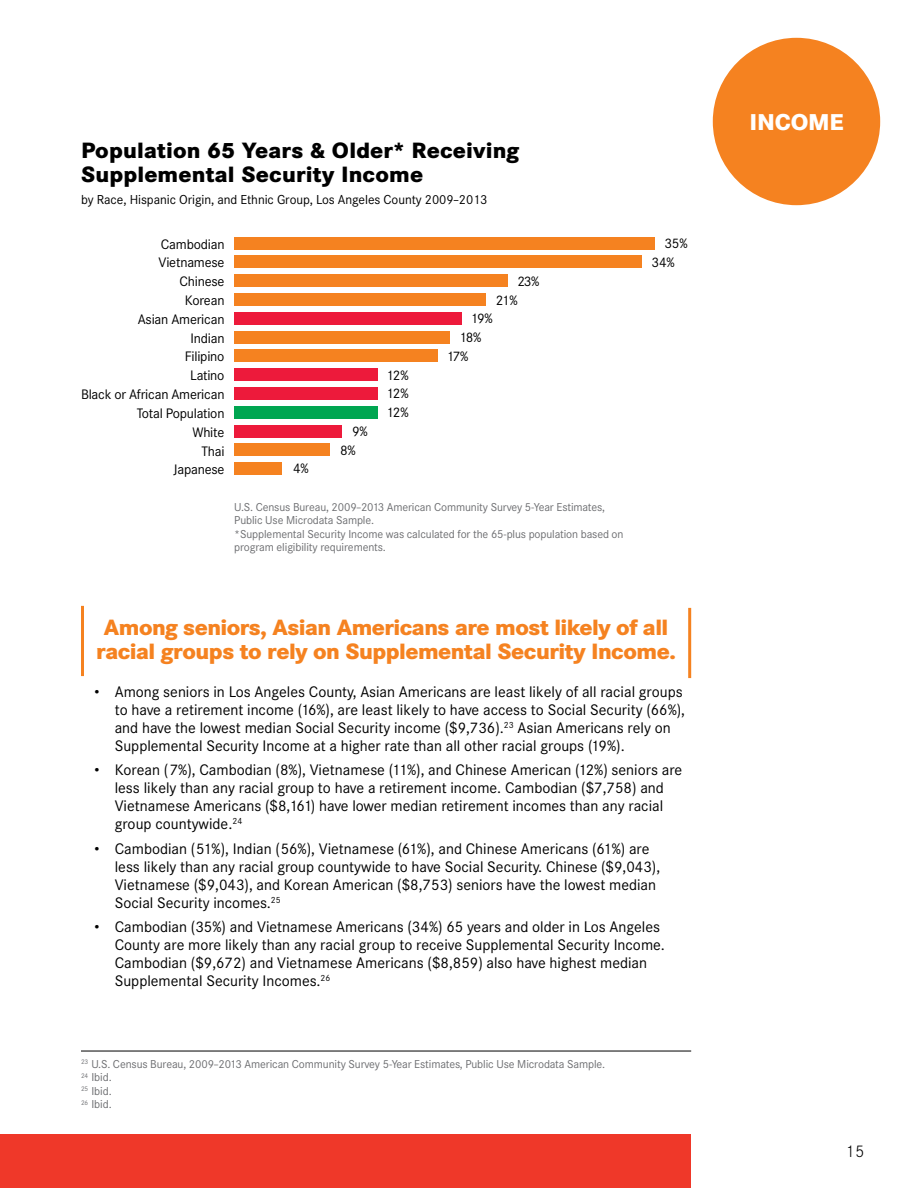
<style>
.page{position:relative;width:918px;height:1188px;background:#fff}
.page>*{position:absolute;margin:0;border:0;box-sizing:border-box;transform-origin:0 0}
.t1{font:800 22.5px "Corporate S";letter-spacing:-.01em;color:#fff}
.t2{font:800 21.75px/24px "Corporate S";letter-spacing:-.02em;color:#f58220;text-align:center}
.t3{font:800 21.75px/24px "Corporate S";letter-spacing:.01em;color:#000}
.t4{font:300 16.5px "Corporate S";color:#000}
.t5{font:15px/18px "Corporate S";color:#000}
.t6{font:13.5px/18.8px "Corporate S";letter-spacing:-.015em;color:#000}
.t7{font:12.75px "Corporate S";letter-spacing:-.005em;color:#000}
.t8{font:11.25px/13.5px "Corporate S";letter-spacing:-.01em;color:#6d6e71}
</style>
<div class="page">
<div style="left:0;top:1134px;width:691px;height:54px;background:#ef3829"></div>
<div style="left:234px;top:237px;width:421px;height:13px;background:#f58220"></div>
<div style="left:234px;top:255px;width:408px;height:13px;background:#f58220"></div>
<div style="left:234px;top:274px;width:274px;height:13px;background:#f58220"></div>
<div style="left:234px;top:293px;width:252px;height:13px;background:#f58220"></div>
<div style="left:234px;top:312px;width:228px;height:13px;background:#ed1a3b"></div>
<div style="left:234px;top:331px;width:216px;height:13px;background:#f58220"></div>
<div style="left:234px;top:349px;width:204px;height:13px;background:#f58220"></div>
<div style="left:234px;top:368px;width:144px;height:13px;background:#ed1a3b"></div>
<div style="left:234px;top:387px;width:144px;height:13px;background:#ed1a3b"></div>
<div style="left:234px;top:406px;width:144px;height:13px;background:#00a651"></div>
<div style="left:234px;top:425px;width:108px;height:12px;background:#ed1a3b"></div>
<div style="left:234px;top:443px;width:96px;height:13px;background:#f58220"></div>
<div style="left:234px;top:462px;width:48px;height:13px;background:#f58220"></div>
<div style="left:713px;top:38px;width:167px;height:167px;background:#f58220;border-radius:50%"></div>
<hr style="left:81px;top:1051px;width:610px;height:1px;background:#000">
<hr style="left:81px;top:606px;width:3px;height:70px;background:#f58220">
<hr style="left:688px;top:608px;width:3px;height:70px;background:#f58220">
<h2 class="t3" style="left:81px;top:138px;width:440px">Population 65 Years &amp; Older* Receiving<br>Supplemental Security Income</h2>
<p class="t7" style="left:81px;top:192px;width:408px">by Race, Hispanic Origin, and Ethnic Group, Los Angeles County 2009–2013</p>
<p class="t6" style="left:81px;top:235px;width:145px;text-align:right">Cambodian<br>Vietnamese<br>Chinese<br>Korean<br>Asian American<br>Indian<br>Filipino<br>Latino<br>Black or African American<br>Total Population<br>White<br>Thai<br>Japanese</p>
<p class="t6" style="left:652px;top:235px;width:37px;text-indent:13px">35%<br>34%</p>
<p class="t6" style="left:496px;top:272px;width:45px;text-indent:22px">23%<br>21%</p>
<p class="t6" style="left:470px;top:310px;width:24px">19%</p>
<p class="t6" style="left:459px;top:328px;width:24px">18%</p>
<p class="t6" style="left:446px;top:347px;width:24px">17%</p>
<p class="t6" style="left:386px;top:366px;width:24px;text-align:justify">12% 12% 12%</p>
<p class="t6" style="left:340px;top:422px;width:29px;text-indent:12px">9%<br>8%</p>
<p class="t6" style="left:293px;top:460px;width:17px">4%</p>
<p class="t8" style="left:234px;top:500px;width:391px">U.S. Census Bureau, 2009–2013 American Community Survey 5-Year Estimates, Public Use Microdata Sample.<br>*Supplemental Security Income was calculated for the 65-plus population based on program eligibility requirements.</p>
<h2 class="t2" style="left:96px;top:615px;width:581px">Among seniors, Asian Americans are most likely of all racial groups to rely on Supplemental Security Income.</h2>
<p class="t5" style="left:115px;top:683px;width:572px;text-indent:-20px">• Among seniors in Los Angeles County, Asian Americans are least likely of all racial groups to have a retirement income (16%), are least likely to have access to Social Security (66%), and have the lowest median Social Security income ($9,736).<sup>23</sup> Asian Americans rely on Supplemental Security Income at a higher rate than all other racial groups (19%).</p>
<p class="t5" style="left:115px;top:761px;width:569px;text-indent:-20px">• Korean (7%), Cambodian (8%), Vietnamese (11%), and Chinese American (12%) seniors are less likely than any racial group to have a retirement income. Cambodian ($7,758) and Vietnamese Americans ($8,161) have lower median retirement incomes than any racial group countywide.<sup>24</sup></p>
<p class="t5" style="left:115px;top:840px;width:547px;text-indent:-20px">• Cambodian (51%), Indian (56%), Vietnamese (61%), and Chinese Americans (61%) are less likely than any racial group countywide to have Social Security. Chinese ($9,043), Vietnamese ($9,043), and Korean American ($8,753) seniors have the lowest median Social Security incomes.<sup>25</sup></p>
<p class="t5" style="left:115px;top:918px;width:552px;text-indent:-20px">• Cambodian (35%) and Vietnamese Americans (34%) 65 years and older in Los Angeles County are more likely than any racial group to receive Supplemental Security Income.<br>Cambodian ($9,672) and Vietnamese Americans ($8,859) also have highest median Supplemental Security Incomes.<sup>26</sup></p>
<p class="t8" style="left:81px;top:1057px;width:526px"><sup>23</sup> U.S. Census Bureau, 2009–2013 American Community Survey 5-Year Estimates, Public Use Microdata Sample.<br><sup>24</sup> Ibid.<br><sup>25</sup> Ibid.<br><sup>26</sup> Ibid.</p>
<h1 class="t1" style="left:750px;top:108px;width:95px">INCOME</h1>
<p class="t4" style="left:846px;top:1141px;width:20px">15</p>
</div>
